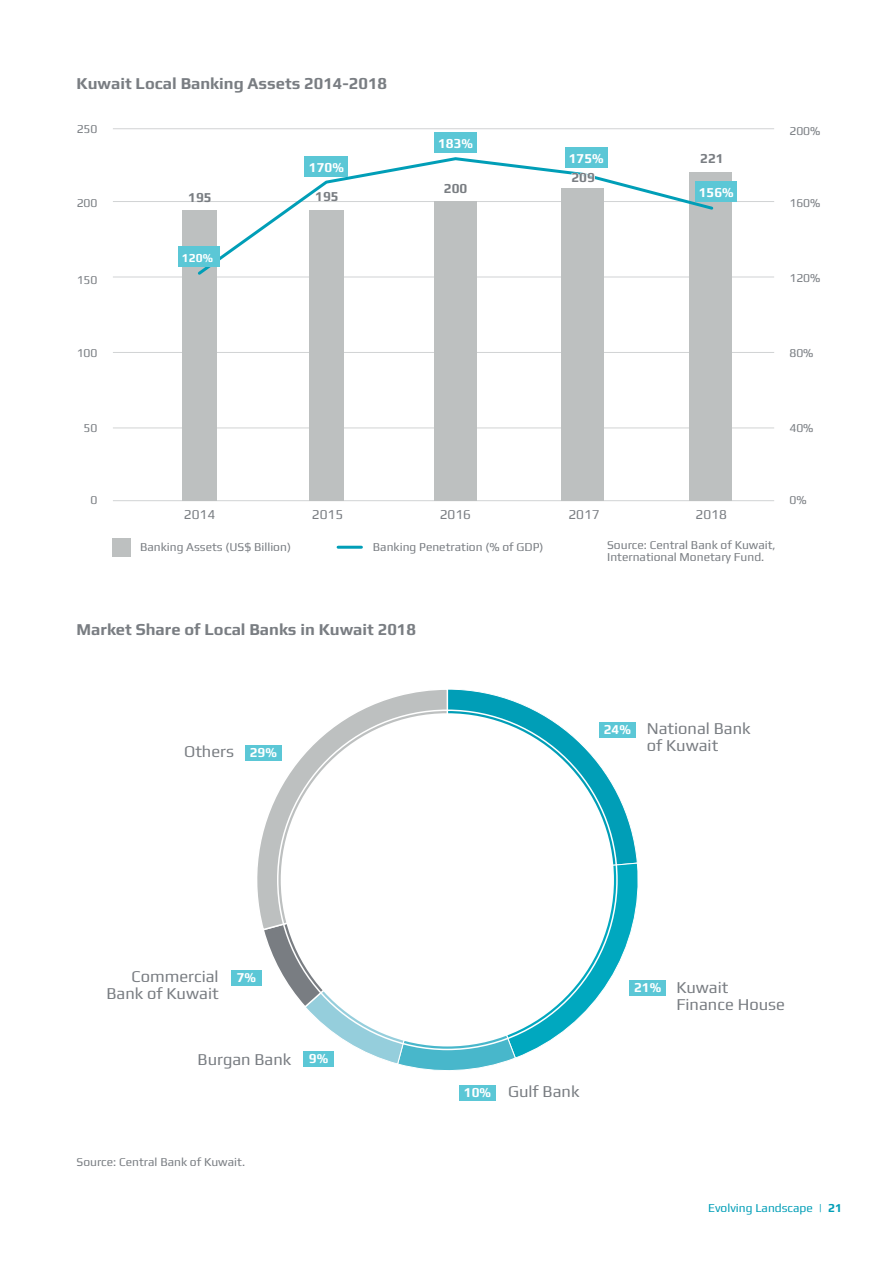
<style>
.page{position:relative;width:893px;height:1263px;background:#fff}
.page>*{position:absolute;margin:0;border:0;box-sizing:border-box;transform-origin:0 0}
.t1{font:16.5px/16.8px "Play";color:#797d82}
.t2{font:700 16.5px "Play";color:#797d82}
.t3{font:700 13.5px "Play";color:#fff}
.t4{font:13.5px "Play";color:#797d82}
.t5{font:700 13.5px "Play";color:#797d82}
.t6{font:12px/12px "Play";color:#797d82}
.t7{font:12px "Play";color:#009eb7}
.t8{font:700 12px "Play";color:#fff}
.s1{font-weight:700;font-size:13.5px;color:#fff}
.s2{font-weight:700}
</style>
<div class="page">
<hr style="left:113px;top:428px;width:661px;height:1px;background:#d1d3d4">
<hr style="left:113px;top:352px;width:661px;height:1px;background:#d1d3d4">
<hr style="left:113px;top:277px;width:661px;height:1px;background:#d1d3d4">
<hr style="left:113px;top:201px;width:661px;height:1px;background:#d1d3d4">
<hr style="left:113px;top:128px;width:661px;height:1px;background:#d1d3d4">
<hr style="left:113px;top:500px;width:661px;height:1px;background:#d1d3d4">
<div style="left:689px;top:172px;width:43px;height:329px;background:#bdc0c0"></div>
<div style="left:561px;top:188px;width:43px;height:313px;background:#bdc0c0"></div>
<div style="left:434px;top:201px;width:43px;height:300px;background:#bdc0c0"></div>
<div style="left:309px;top:210px;width:34px;height:291px;background:#bdc0c0"></div>
<div style="left:182px;top:210px;width:34px;height:291px;background:#bdc0c0"></div>
<svg style="left:198px;top:156px;width:516px;height:121px"></svg>
<svg style="left:570px;top:172px;width:26px;height:12px"></svg>
<div style="left:178px;top:246px;width:42px;height:21px;background:#5bc7d6"></div>
<div style="left:305px;top:156px;width:43px;height:21px;background:#5bc7d6"></div>
<div style="left:434px;top:132px;width:43px;height:21px;background:#5bc7d6"></div>
<div style="left:565px;top:147px;width:42px;height:21px;background:#5bc7d6"></div>
<div style="left:695px;top:181px;width:42px;height:21px;background:#5bc7d6"></div>
<hr style="left:338px;top:546px;width:23px;height:3px;background:#009eb7">
<div style="left:113px;top:538px;width:18px;height:18px;background:#bdc0c0"></div>
<svg style="left:264px;top:689px;width:374px;height:382px"></svg>
<svg style="left:257px;top:689px;width:192px;height:242px"></svg>
<div style="left:599px;top:722px;width:36px;height:16px;background:#5bc7d6"></div>
<div style="left:629px;top:980px;width:37px;height:16px;background:#5bc7d6"></div>
<div style="left:459px;top:1085px;width:37px;height:16px;background:#5bc7d6"></div>
<div style="left:303px;top:1051px;width:31px;height:16px;background:#5bc7d6"></div>
<div style="left:231px;top:970px;width:31px;height:16px;background:#5bc7d6"></div>
<div style="left:245px;top:745px;width:37px;height:16px;background:#5bc7d6"></div>
<div style="left:281px;top:713px;width:333px;height:333px;background:#fff;border-radius:50%"></div>
<h1 class="t2" style="left:77px;top:72px;width:312px">Kuwait Local Banking Assets 2014-2018</h1>
<p class="t6" style="left:77px;top:122px;width:22px">250</p>
<p class="t6" style="left:77px;top:197px;width:22px">200</p>
<p class="t6" style="left:77px;top:273px;width:22px">150</p>
<p class="t6" style="left:77px;top:346px;width:22px">100</p>
<p class="t3" style="left:309px;top:157px;width:37px">170%</p>
<p class="t5" style="left:188px;top:188px;width:25px">195</p>
<p class="t5" style="left:315px;top:187px;width:25px">195</p>
<p class="t8" style="left:182px;top:249px;width:33px">120%</p>
<p class="t3" style="left:438px;top:134px;width:37px">183%</p>
<p class="t5" style="left:444px;top:179px;width:25px">200</p>
<p class="t3" style="left:569px;top:149px;width:37px">175%</p>
<p class="t5" style="left:571px;top:168px;width:25px">209</p>
<p class="t5" style="left:700px;top:149px;width:25px">221</p>
<p class="t3" style="left:699px;top:183px;width:37px">156%</p>
<p class="t6" style="left:789px;top:124px;width:33px">200%</p>
<p class="t6" style="left:789px;top:197px;width:33px">160%</p>
<p class="t6" style="left:789px;top:271px;width:33px">120%</p>
<p class="t6" style="left:789px;top:346px;width:26px">80%</p>
<p class="t6" style="left:84px;top:422px;width:15px">50</p>
<p class="t6" style="left:789px;top:422px;width:26px">40%</p>
<p class="t6" style="left:91px;top:493px;width:8px">0</p>
<p class="t4" style="left:184px;top:505px;width:33px">2014</p>
<p class="t4" style="left:312px;top:505px;width:33px">2015</p>
<p class="t4" style="left:440px;top:505px;width:33px">2016</p>
<p class="t4" style="left:568px;top:505px;width:33px">2017</p>
<p class="t4" style="left:695px;top:505px;width:33px">2018</p>
<p class="t6" style="left:140px;top:540px;width:152px">Banking Assets (US$ Billion)</p>
<p class="t6" style="left:373px;top:540px;width:172px">Banking Penetration (% of GDP)</p>
<p class="t6" style="left:607px;top:538px;width:170px">Source: Central Bank of Kuwait,<br>International Monetary Fund.</p>
<p class="t6" style="left:789px;top:493px;width:19px">0%</p>
<h1 class="t2" style="left:77px;top:618px;width:341px">Market Share of Local Banks in Kuwait 2018</h1>
<h1 class="t1" style="left:184px;top:742px;width:94px">Others <span class="s1">29%</span></h1>
<p class="t3" style="left:604px;top:720px;width:29px">24%</p>
<h1 class="t1" style="left:647px;top:719px;width:105px">National Bank of Kuwait</h1>
<h1 class="t1" style="left:106px;top:967px;width:114px;text-align:right">Commercial<br>Bank of Kuwait</h1>
<p class="t3" style="left:237px;top:968px;width:21px">7%</p>
<h1 class="t1" style="left:198px;top:1049px;width:132px">Burgan Bank <span class="s1">9%</span></h1>
<p class="t6" style="left:77px;top:1155px;width:170px">Source: Central Bank of Kuwait.</p>
<h1 class="t1" style="left:464px;top:1082px;width:117px"><span class="s1">10%</span> Gulf Bank</h1>
<p class="t3" style="left:634px;top:977px;width:29px">21%</p>
<h1 class="t1" style="left:676px;top:978px;width:110px">Kuwait<br>Finance House</h1>
<p class="t7" style="left:708px;top:1199px;width:135px">Evolving Landscape | <span class="s2">21</span></p>
</div>
